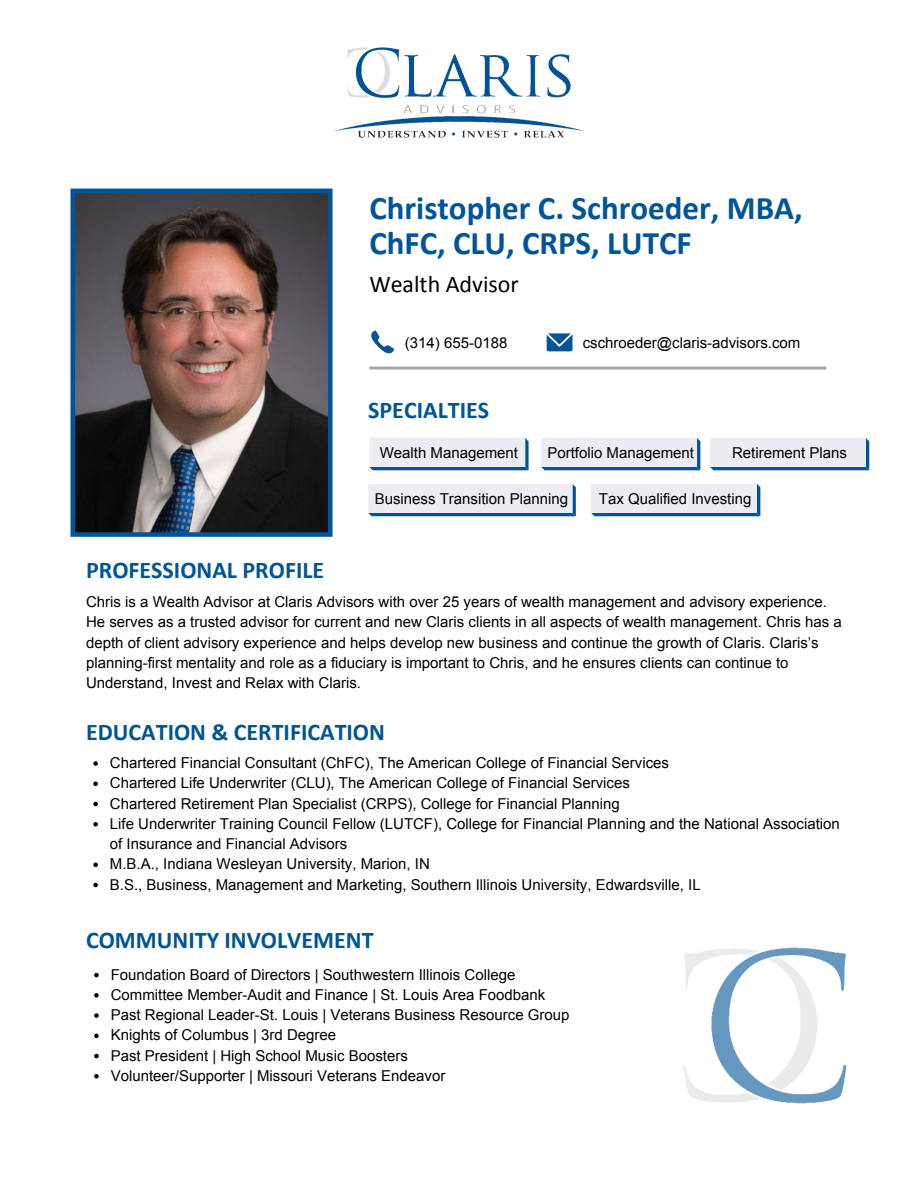
<style>
.page{position:relative;width:918px;height:1188px;background:#fff}
.page>*{position:absolute;margin:0;border:0;box-sizing:border-box;transform-origin:0 0}
.t1{font:700 33px/34.8px "Calibri";color:#015498}
.t2{font:700 24px "Calibri";color:#015498}
.t3{font:24px "Calibri";color:#000}
.t4{font:15px/20.2px "Arial";color:#000}
</style>
<div class="page">
<img style="left:334px;top:47px;width:250px;height:90px">
<img style="left:70px;top:189px;width:263px;height:348px">
<svg style="left:371px;top:331px;width:23px;height:23px"></svg>
<svg style="left:547px;top:333px;width:26px;height:18px"></svg>
<svg style="left:369px;top:367px;width:457px;height:3px"></svg>
<svg style="left:369px;top:438px;width:160px;height:32px;background:#d2dce9"></svg>
<svg style="left:541px;top:438px;width:159px;height:32px;background:#d2dce9"></svg>
<svg style="left:368px;top:484px;width:208px;height:32px;background:#d3dce9"></svg>
<svg style="left:710px;top:438px;width:159px;height:32px;background:#d2dce9"></svg>
<svg style="left:591px;top:484px;width:169px;height:32px;background:#d2dce9"></svg>
<img style="left:684px;top:947px;width:163px;height:157px">
<svg style="left:93px;top:761px;width:5px;height:5px"></svg>
<svg style="left:93px;top:782px;width:5px;height:4px"></svg>
<svg style="left:93px;top:802px;width:5px;height:4px"></svg>
<svg style="left:93px;top:822px;width:5px;height:5px"></svg>
<svg style="left:93px;top:863px;width:5px;height:4px"></svg>
<svg style="left:93px;top:883px;width:5px;height:4px"></svg>
<svg style="left:94px;top:973px;width:5px;height:4px"></svg>
<svg style="left:94px;top:993px;width:5px;height:5px"></svg>
<svg style="left:94px;top:1013px;width:5px;height:5px"></svg>
<svg style="left:94px;top:1034px;width:5px;height:4px"></svg>
<svg style="left:94px;top:1054px;width:5px;height:4px"></svg>
<svg style="left:94px;top:1074px;width:5px;height:5px"></svg>
<p class="t1" style="left:369px;top:190px;width:435px">Christopher C. Schroeder, MBA,<br>ChFC, CLU, CRPS, LUTCF</p>
<p class="t3" style="left:369px;top:269px;width:151px">Wealth Advisor</p>
<p class="t4" style="left:405px;top:332px;width:104px">(314) 655-0188</p>
<p class="t4" style="left:583px;top:332px;width:219px">cschroeder@claris-advisors.com</p>
<p class="t2" style="left:86px;top:555px;width:240px">PROFESSIONAL PROFILE</p>
<p class="t2" style="left:368px;top:396px;width:122px">SPECIALTIES</p>
<p class="t4" style="left:380px;top:442px;width:140px">Wealth Management</p>
<p class="t4" style="left:547px;top:442px;width:148px">Portfolio Management</p>
<p class="t4" style="left:375px;top:488px;width:195px">Business Transition Planning</p>
<p class="t4" style="left:732px;top:442px;width:117px">Retirement Plans</p>
<p class="t4" style="left:599px;top:488px;width:154px">Tax Qualified Investing</p>
<p class="t4" style="left:86px;top:592px;width:757px">Chris is a Wealth Advisor at Claris Advisors with over 25 years of wealth management and advisory experience.<br>He serves as a trusted advisor for current and new Claris clients in all aspects of wealth management. Chris has a depth of client advisory experience and helps develop new business and continue the growth of Claris. Claris’s planning-first mentality and role as a fiduciary is important to Chris, and he ensures clients can continue to Understand, Invest and Relax with Claris.</p>
<p class="t2" style="left:86px;top:717px;width:300px">EDUCATION &amp; CERTIFICATION</p>
<p class="t4" style="left:110px;top:753px;width:561px">Chartered Financial Consultant (ChFC), The American College of Financial Services</p>
<p class="t4" style="left:110px;top:773px;width:522px">Chartered Life Underwriter (CLU), The American College of Financial Services</p>
<p class="t4" style="left:110px;top:793px;width:512px">Chartered Retirement Plan Specialist (CRPS), College for Financial Planning</p>
<p class="t4" style="left:110px;top:813px;width:732px">Life Underwriter Training Council Fellow (LUTCF), College for Financial Planning and the National Association of Insurance and Financial Advisors</p>
<p class="t4" style="left:110px;top:854px;width:321px">M.B.A., Indiana Wesleyan University, Marion, IN</p>
<p class="t4" style="left:110px;top:874px;width:592px">B.S., Business, Management and Marketing, Southern Illinois University, Edwardsville, IL</p>
<p class="t2" style="left:86px;top:925px;width:289px">COMMUNITY INVOLVEMENT</p>
<p class="t4" style="left:111px;top:964px;width:406px">Foundation Board of Directors | Southwestern Illinois College</p>
<p class="t4" style="left:111px;top:984px;width:436px">Committee Member-Audit and Finance | St. Louis Area Foodbank</p>
<p class="t4" style="left:111px;top:1005px;width:460px">Past Regional Leader-St. Louis | Veterans Business Resource Group</p>
<p class="t4" style="left:111px;top:1025px;width:227px">Knights of Columbus | 3rd Degree</p>
<p class="t4" style="left:111px;top:1045px;width:299px">Past President | High School Music Boosters</p>
<p class="t4" style="left:111px;top:1065px;width:336px">Volunteer/Supporter | Missouri Veterans Endeavor</p>
</div>
